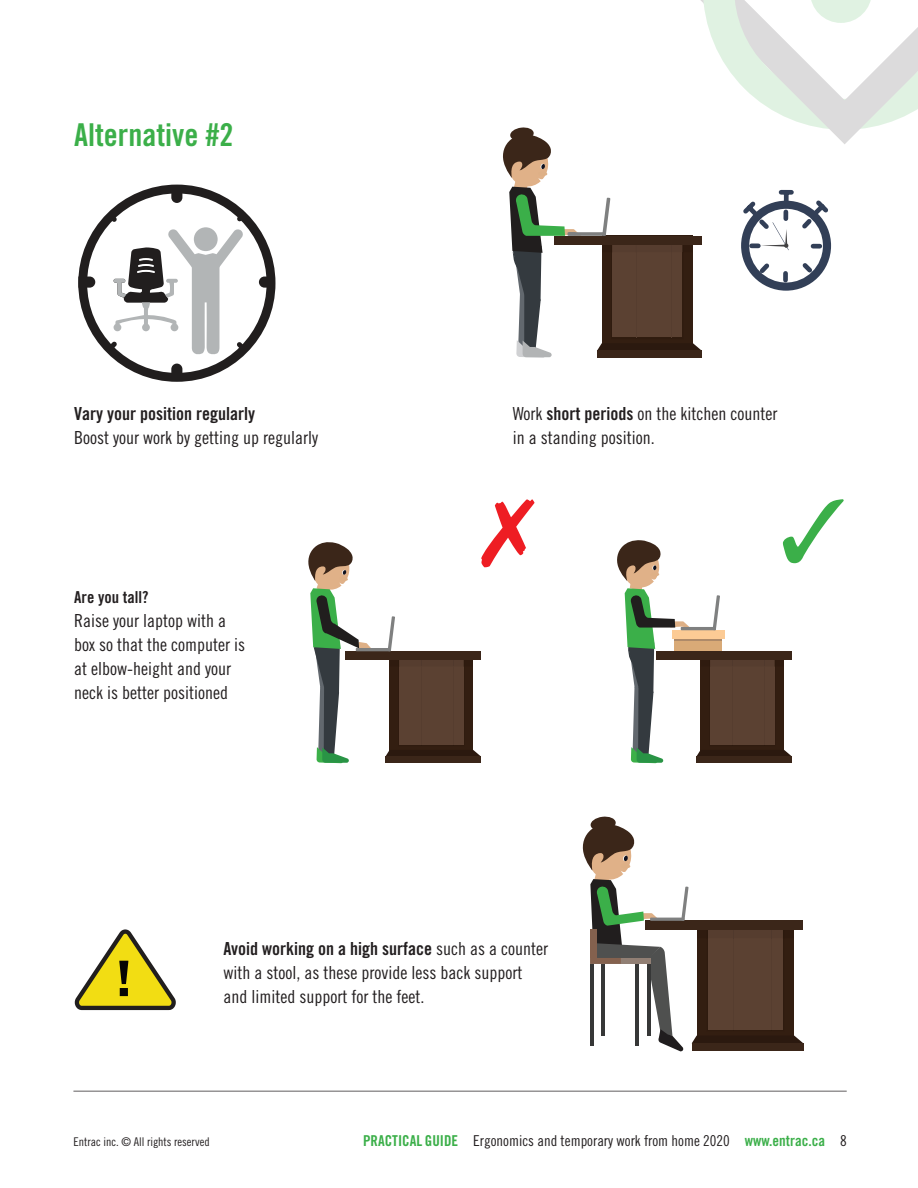
<style>
.page{position:relative;width:918px;height:1188px;background:#fff}
.page>*{position:absolute;margin:0;border:0;box-sizing:border-box;transform-origin:0 0}
.t1{font:700 50.55px "Gotham";color:#050504}
.t2{font:31.5px "Trade Gothic Bold Cond Twenty";color:#3baf49}
.t3{font:18px/24px "Trade Gothic Cond Eighteen";color:#231f20}
.t4{font:18px "Trade Gothic Bold Cond Twenty";color:#231f20}
.t5{font:16.5px "Trade Gothic Bold Cond Twenty";color:#231f20}
.t6{font:15px "Trade Gothic Cond Eighteen";color:#231f20}
.t7{font:12px "Trade Gothic Cond Eighteen";color:#231f20}
.s1{font-family:"Trade Gothic Bold Cond Twenty"}
.s2{font-family:"Trade Gothic Cond Eighteen"}
.s3{font-family:"Trade Gothic Bold Cond Twenty";color:#3baf49}
</style>
<div class="page">
<svg style="left:701px;top:0;width:217px;height:144px"></svg>
<hr style="left:73px;top:1091px;width:774px;height:1px;background:#605e5f">
<svg style="left:78px;top:185px;width:197px;height:197px"></svg>
<svg style="left:741px;top:201px;width:90px;height:90px"></svg>
<svg style="left:741px;top:189px;width:91px;height:96px"></svg>
<svg style="left:582px;top:816px;width:221px;height:236px"></svg>
<svg style="left:503px;top:127px;width:81px;height:231px"></svg>
<div style="left:554px;top:236px;width:148px;height:8px;background:#3b2619"></div>
<div style="left:597px;top:351px;width:105px;height:7px;background:#3b2619"></div>
<svg style="left:568px;top:232px;width:38px;height:4px"></svg>
<svg style="left:597px;top:198px;width:105px;height:153px"></svg>
<svg style="left:308px;top:542px;width:67px;height:221px"></svg>
<div style="left:346px;top:651px;width:135px;height:8px;background:#3b2619"></div>
<div style="left:385px;top:757px;width:96px;height:6px;background:#3b2619"></div>
<hr style="left:356px;top:648px;width:35px;height:3px;background:#7f8080">
<svg style="left:385px;top:616px;width:96px;height:141px"></svg>
<svg style="left:481px;top:499px;width:54px;height:68px"></svg>
<svg style="left:617px;top:499px;width:227px;height:264px"></svg>
<svg style="left:75px;top:929px;width:101px;height:81px"></svg>
<h2 class="t2" style="left:74px;top:115px;width:161px">Alternative #2</h2>
<p class="t4" style="left:74px;top:403px;width:182px">Vary your position regularly</p>
<p class="t3" style="left:74px;top:425px;width:245px">Boost your work by getting up regularly</p>
<p class="t5" style="left:74px;top:587px;width:76px">Are you tall?</p>
<p class="t3" style="left:74px;top:608px;width:172px">Raise your laptop with a box so that the computer is at elbow-height and your neck is better positioned</p>
<p class="t3" style="left:513px;top:402px;width:266px">Work <span class="s1">short periods</span> on the kitchen counter in a standing position.</p>
<h1 class="t1" style="left:116px;top:945px;width:18px">!</h1>
<p class="t4" style="left:224px;top:938px;width:326px">Avoid working on a high surface <span class="s2">such as a counter</span></p>
<p class="t3" style="left:224px;top:961px;width:300px">with a stool, as these provide less back support</p>
<p class="t3" style="left:224px;top:985px;width:202px">and limited support for the feet.</p>
<p class="t7" style="left:73px;top:1134px;width:138px">Entrac inc. © All rights reserved</p>
<p class="t6" style="left:363px;top:1131px;width:485px"><span class="s3">PRACTICAL GUIDE</span> Ergonomics and temporary work from home 2020 <span class="s3">www.entrac.ca</span> 8</p>
</div>
